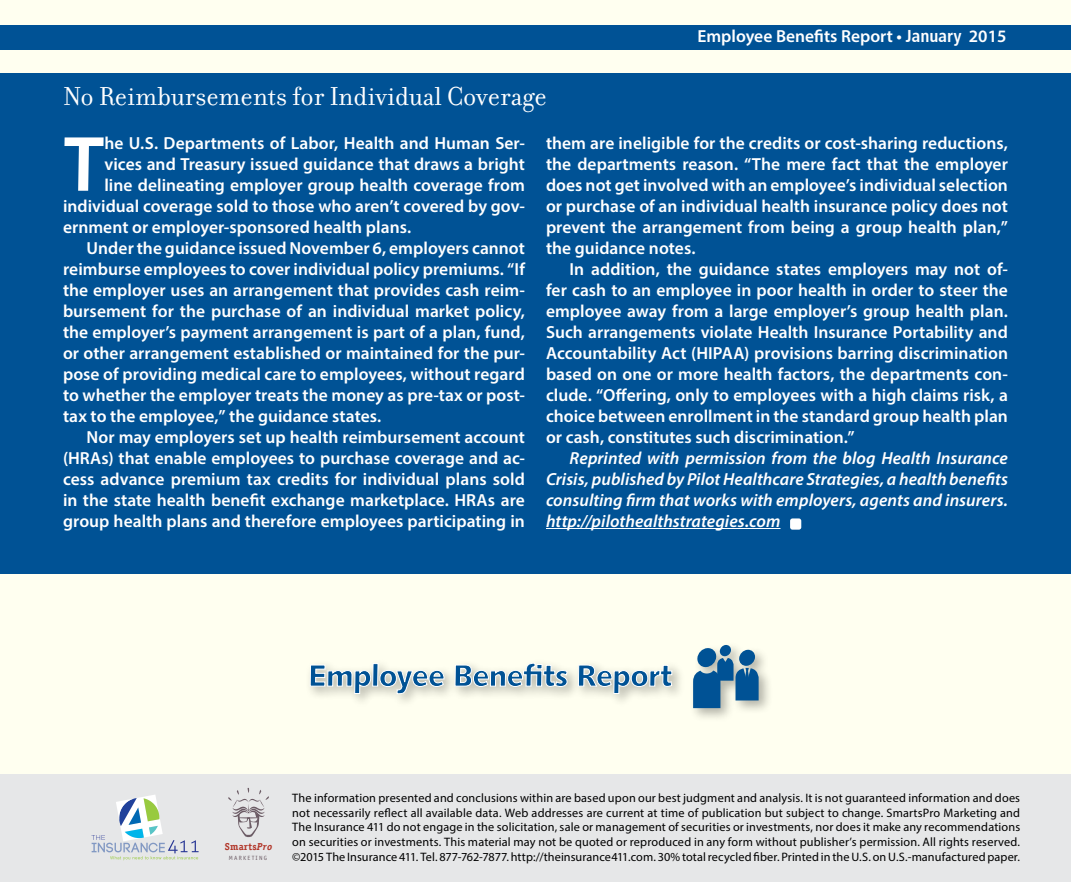
<style>
.page{position:relative;width:1071px;height:882px;background:#fff}
.page>*{position:absolute;margin:0;border:0;box-sizing:border-box;transform-origin:0 0}
.t1{font:77.17px "Humanist 531 BT Bold A";color:#fff}
.t2{font:28px "Filosofia";color:#fff}
.t3{font:600 17.5px/21px "Myriad Pro";color:#fff;text-align:justify}
.t4{font:italic 600 17.5px/21px "Myriad Pro";letter-spacing:.005em;color:#fff;text-align:justify}
.t5{font:12.25px/14.7px "Myriad Pro";letter-spacing:.01em;color:#000;text-align:justify}
.t6{font:700 9.97px "Officina Serif";letter-spacing:.03em;color:#b13427}
.t7{font:6.12px "Officina Sans";letter-spacing:.2em;color:#6c5c65}
.s1{font-family:"Humanist 777 BT Bold Condensed B";font-weight:400}
.s2{font-style:italic}
</style>
<div class="page">
<div style="left:1px;top:1px;width:1070px;height:881px;background:#fffff0"></div>
<div style="left:0;top:25px;width:1071px;height:24px;background:#005295"></div>
<div style="left:0;top:775px;width:1071px;height:107px;background:#e6e7e8"></div>
<svg style="left:228px;top:788px;width:41px;height:49px"></svg>
<svg style="left:91px;top:795px;width:108px;height:65px"></svg>
<div style="left:0;top:74px;width:1071px;height:500px;background:#005295"></div>
<div style="left:305px;top:659px;width:381px;height:49px;background:#000;opacity:.3"></div>
<svg style="left:309px;top:662px;width:364px;height:33px"></svg>
<div style="left:688px;top:641px;width:85px;height:82px;background:#000;opacity:.3"></div>
<div style="left:697px;top:648px;width:19px;height:19px;background:#005295;border-radius:50%"></div>
<div style="left:720px;top:645px;width:11px;height:11px;background:#005295;border-radius:50%"></div>
<div style="left:739px;top:649px;width:16px;height:17px;background:#005295;border-radius:50%"></div>
<svg style="left:693px;top:658px;width:66px;height:50px"></svg>
<hr style="left:546px;top:528px;width:235px;height:1px;background:#fff">
<div style="left:790px;top:518px;width:11px;height:12px;background:#fff;border-radius:2px"></div>
<p class="t3" style="left:697px;top:26px;width:310px">Employee Benefits Report • <span class="s1">January</span> 2015</p>
<h2 class="t2" style="left:63px;top:81px;width:485px">No Reimbursements for Individual Coverage</h2>
<h1 class="t1" style="left:63px;top:116px;width:43px">T</h1>
<p class="t3" style="left:104px;top:132px;width:422px">he U.S. Departments of Labor, Health and Human Ser-</p>
<p class="t3" style="left:546px;top:132px;width:463px">them are ineligible for the credits or cost-sharing reductions, the departments reason. “The mere fact that the employer does not get involved with an employee’s individual selection or purchase of an individual health insurance policy does not prevent the arrangement from being a group health plan,” the guidance notes.</p>
<p class="t3" style="left:546px;top:258px;width:464px;text-indent:24px">In addition, the guidance states employers may not of&shy;fer cash to an employee in poor health in order to steer the employee away from a large employer’s group health plan.<br>Such arrangements violate Health Insurance Portability and Accountability Act (HIPAA) provisions barring discrimination based on one or more health factors, the departments con&shy;clude. “Offering, only to employees with a high claims risk, a choice between enrollment in the standard group health plan or cash, constitutes such discrimination.”</p>
<p class="t4" style="left:546px;top:447px;width:464px;text-indent:24px">Reprinted with permission from the blog Health Insurance Crisis, published by Pilot Healthcare Strategies, a health benefits consulting firm that works with employers, agents and insurers. http://pilothealthstrategies.com</p>
<p class="t3" style="left:104px;top:153px;width:422px">vices and Treasury issued guidance that draws a bright</p>
<p class="t3" style="left:104px;top:174px;width:422px">line delineating employer group health coverage from</p>
<p class="t3" style="left:63px;top:195px;width:463px">individual coverage sold to those who aren’t covered by gov-</p>
<p class="t3" style="left:63px;top:216px;width:350px">ernment or employer-sponsored health plans.</p>
<p class="t3" style="left:87px;top:237px;width:440px">Under the guidance issued November 6, employers cannot</p>
<p class="t3" style="left:63px;top:258px;width:464px">reimburse employees to cover individual policy premiums. “If</p>
<p class="t3" style="left:63px;top:279px;width:463px">the employer uses an arrangement that provides cash reim-</p>
<p class="t3" style="left:63px;top:300px;width:463px">bursement for the purchase of an individual market policy,</p>
<p class="t3" style="left:63px;top:321px;width:463px">the employer’s payment arrangement is part of a plan, fund,</p>
<p class="t3" style="left:63px;top:342px;width:463px">or other arrangement established or maintained for the pur-</p>
<p class="t3" style="left:63px;top:363px;width:464px">pose of providing medical care to employees, without regard</p>
<p class="t3" style="left:63px;top:384px;width:463px">to whether the employer treats the money as pre-tax or post-</p>
<p class="t3" style="left:63px;top:405px;width:320px">tax to the employee,” the guidance states.</p>
<p class="t3" style="left:87px;top:426px;width:440px">Nor may employers set up health reimbursement account</p>
<p class="t3" style="left:63px;top:447px;width:463px">(HRAs) that enable employees to purchase coverage and ac-</p>
<p class="t3" style="left:63px;top:468px;width:463px">cess advance premium tax credits for individual plans sold</p>
<p class="t3" style="left:63px;top:489px;width:463px">in the state health benefit exchange marketplace. HRAs are</p>
<p class="t3" style="left:63px;top:510px;width:463px">group health plans and therefore employees participating in</p>
<p class="t6" style="left:225px;top:841px;width:49px">Smarts<span class="s2">Pro</span></p>
<p class="t7" style="left:229px;top:854px;width:40px">MARKETING</p>
<p class="t5" style="left:292px;top:790px;width:729px">The information presented and conclusions within are based upon our best judgment and analysis. It is not guaranteed information and does not necessarily reflect all available data. Web addresses are current at time of publication but subject to change. SmartsPro Marketing and The Insurance 411 do not engage in the solicitation, sale or management of securities or investments, nor does it make any recommendations on securities or investments. This material may not be quoted or reproduced in any form without publisher’s permission. All rights reserved. ©2015 The Insurance 411. Tel. 877-762-7877. http://theinsurance411.com. 30% total recycled fiber. Printed in the U.S. on U.S.-manufactured paper.</p>
</div>
